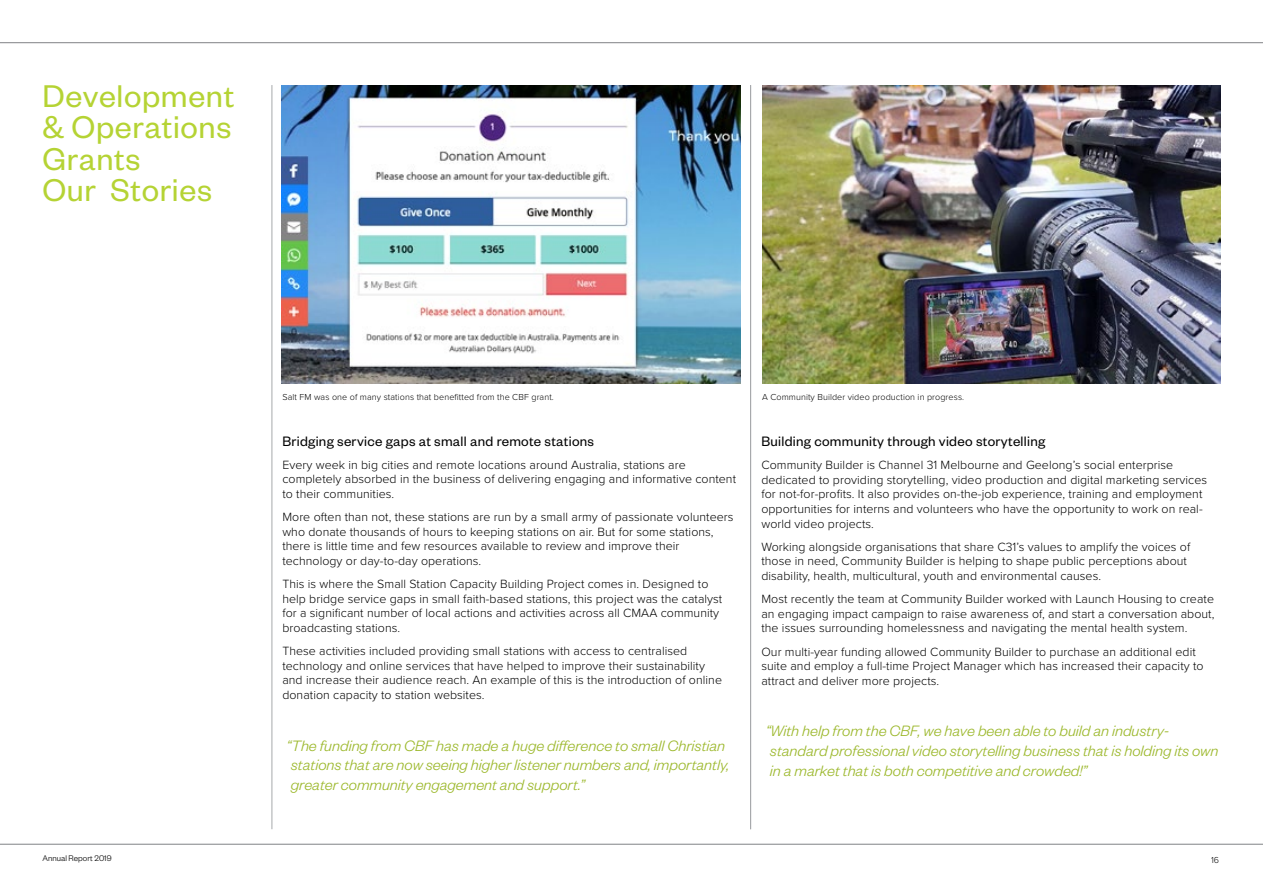
<style>
.page{position:relative;width:1263px;height:893px;background:#fff}
.page>*{position:absolute;margin:0;border:0;box-sizing:border-box;transform-origin:0 0}
.t1{font:34.5px/31.5px "Founders Grotesk";letter-spacing:.02em;color:#b5d334}
.t2{font:italic 300 16.5px/19.8px "Founders Grotesk";color:#9cb82c}
.t3{font:15px "Founders Grotesk";letter-spacing:.02em;color:#000}
.t4{font:300 12.3px/14.7px "Proxima Nova";letter-spacing:.005em;color:#000}
.t5{font:300 9px "Proxima Nova";letter-spacing:.01em;color:#000}
.t6{font:300 9px "Founders Grotesk";color:#000}
</style>
<div class="page">
<hr style="left:272px;top:85px;width:1px;height:744px;background:#a7a9ac">
<hr style="left:750px;top:85px;width:1px;height:744px;background:#a7a9ac">
<img style="left:762px;top:85px;width:458px;height:299px">
<img style="left:282px;top:85px;width:458px;height:299px">
<hr style="left:0;top:42px;width:1263px;height:1px;background:#808285">
<hr style="left:0;top:844px;width:1263px;height:1px;background:#808285">
<h1 class="t1" style="left:43px;top:78px;width:193px">Development &amp; Operations<br>Grants<br>Our Stories</h1>
<p class="t5" style="left:282px;top:391px;width:273px">Salt FM was one of many stations that benefitted from the CBF grant.</p>
<p class="t5" style="left:762px;top:391px;width:204px">A Community Builder video production in progress.</p>
<p class="t3" style="left:282px;top:432px;width:313px">Bridging service gaps at small and remote stations</p>
<p class="t4" style="left:282px;top:457px;width:455px">Every week in big cities and remote locations around Australia, stations are completely absorbed in the business of delivering engaging and informative content to their communities.</p>
<p class="t4" style="left:282px;top:509px;width:453px">More often than not, these stations are run by a small army of passionate volunteers who donate thousands of hours to keeping stations on air. But for some stations, there is little time and few resources available to review and improve their technology or day-to-day operations.</p>
<p class="t4" style="left:282px;top:576px;width:441px">This is where the Small Station Capacity Building Project comes in. Designed to help bridge service gaps in small faith-based stations, this project was the catalyst for a significant number of local actions and activities across all CMAA community broadcasting stations.</p>
<p class="t4" style="left:282px;top:643px;width:441px">These activities included providing small stations with access to centralised technology and online services that have helped to improve their sustainability and increase their audience reach. An example of this is the introduction of online donation capacity to station websites.</p>
<h2 class="t2" style="left:287px;top:734px;width:444px">“The funding from CBF has made a huge difference to small Christian stations that are now seeing higher listener numbers and, importantly, greater community engagement and support.”</h2>
<p class="t3" style="left:761px;top:432px;width:285px">Building community through video storytelling</p>
<p class="t4" style="left:761px;top:457px;width:447px">Community Builder is Channel 31 Melbourne and Geelong’s social enterprise dedicated to providing storytelling, video production and digital marketing services for not-for-profits. It also provides on-the-job experience, training and employment opportunities for interns and volunteers who have the opportunity to work on real&shy;world video projects.</p>
<p class="t4" style="left:761px;top:539px;width:430px">Working alongside organisations that share C31’s values to amplify the voices of those in need, Community Builder is helping to shape public perceptions about disability, health, multicultural, youth and environmental causes.</p>
<p class="t4" style="left:761px;top:591px;width:454px;text-align:justify">Most recently the team at Community Builder worked with Launch Housing to create an engaging impact campaign to raise awareness of, and start a conversation about, the issues surrounding homelessness and navigating the mental health system.</p>
<p class="t4" style="left:761px;top:643px;width:444px">Our multi-year funding allowed Community Builder to purchase an additional edit suite and employ a full-time Project Manager which has increased their capacity to attract and deliver more projects.</p>
<h2 class="t2" style="left:766px;top:720px;width:454px">“With help from the CBF, we have been able to build an industry&shy;standard professional video storytelling business that is holding its own in a market that is both competitive and crowded!”</h2>
<p class="t6" style="left:43px;top:853px;width:71px">Annual Report 2019</p>
<p class="t5" style="left:1211px;top:853px;width:10px">16</p>
</div>
